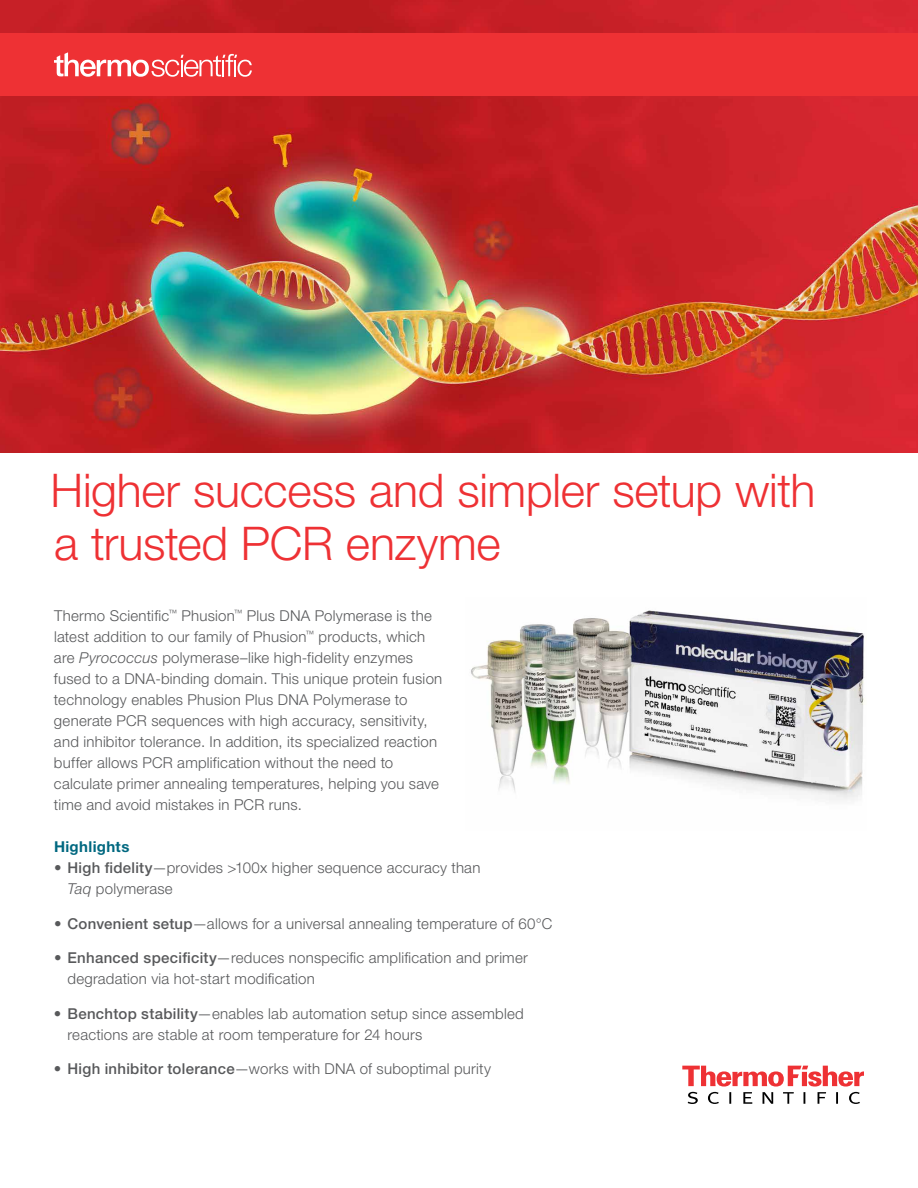
<style>
.page{position:relative;width:918px;height:1188px;background:#fff}
.page>*{position:absolute;margin:0;border:0;box-sizing:border-box;transform-origin:0 0}
.t1{font:300 46.5px/52.5px "Helvetica Neue LTW1 G";letter-spacing:-.005em;color:#ee3134}
.t2{font:300 15px/21px "Helvetica Neue LTW1 G";letter-spacing:.015em;color:#58595b}
.t3{font:700 15px "Helvetica Neue LTW1 G";letter-spacing:.025em;color:#006880}
.s1{font-style:italic}
.s2{font-weight:500}
</style>
<div class="page">
<svg style="left:682px;top:1066px;width:182px;height:38px"></svg>
<img style="left:471px;top:610px;width:393px;height:190px">
<img style="left:0;top:0;width:918px;height:453px">
<div style="left:0;top:33px;width:918px;height:63px;background:#ee3134"></div>
<svg style="left:54px;top:52px;width:198px;height:25px"></svg>
<h1 class="t1" style="left:51px;top:464px;width:766px">Higher success and simpler setup with a trusted PCR enzyme</h1>
<p class="t2" style="left:54px;top:605px;width:390px">Thermo Scientific<sup>™</sup> Phusion<sup>™</sup> Plus DNA Polymerase is the latest addition to our family of Phusion<sup>™</sup> products, which are <span class="s1">Pyrococcus</span> polymerase–like high-fidelity enzymes fused to a DNA-binding domain. This unique protein fusion technology enables Phusion Plus DNA Polymerase to generate PCR sequences with high accuracy, sensitivity, and inhibitor tolerance. In addition, its specialized reaction buffer allows PCR amplification without the need to calculate primer annealing temperatures, helping you save time and avoid mistakes in PCR runs.</p>
<p class="t3" style="left:54px;top:837px;width:77px">Highlights</p>
<p class="t2" style="left:68px;top:857px;width:414px;text-indent:-14px">• <span class="s2">High fidelity</span>—provides &gt;100x higher sequence accuracy than<br><span class="s1">Taq</span> polymerase</p>
<p class="t2" style="left:54px;top:913px;width:500px">• <span class="s2">Convenient setup</span>—allows for a universal annealing temperature of 60°C</p>
<p class="t2" style="left:67px;top:947px;width:462px;text-indent:-13px">• <span class="s2">Enhanced specificity</span>—reduces nonspecific amplification and primer degradation via hot-start modification</p>
<p class="t2" style="left:67px;top:1003px;width:458px;text-indent:-14px">• <span class="s2">Benchtop stability</span>—enables lab automation setup since assembled reactions are stable at room temperature for 24 hours</p>
<p class="t2" style="left:54px;top:1058px;width:439px">• <span class="s2">High inhibitor tolerance</span>—works with DNA of suboptimal purity</p>
</div>
